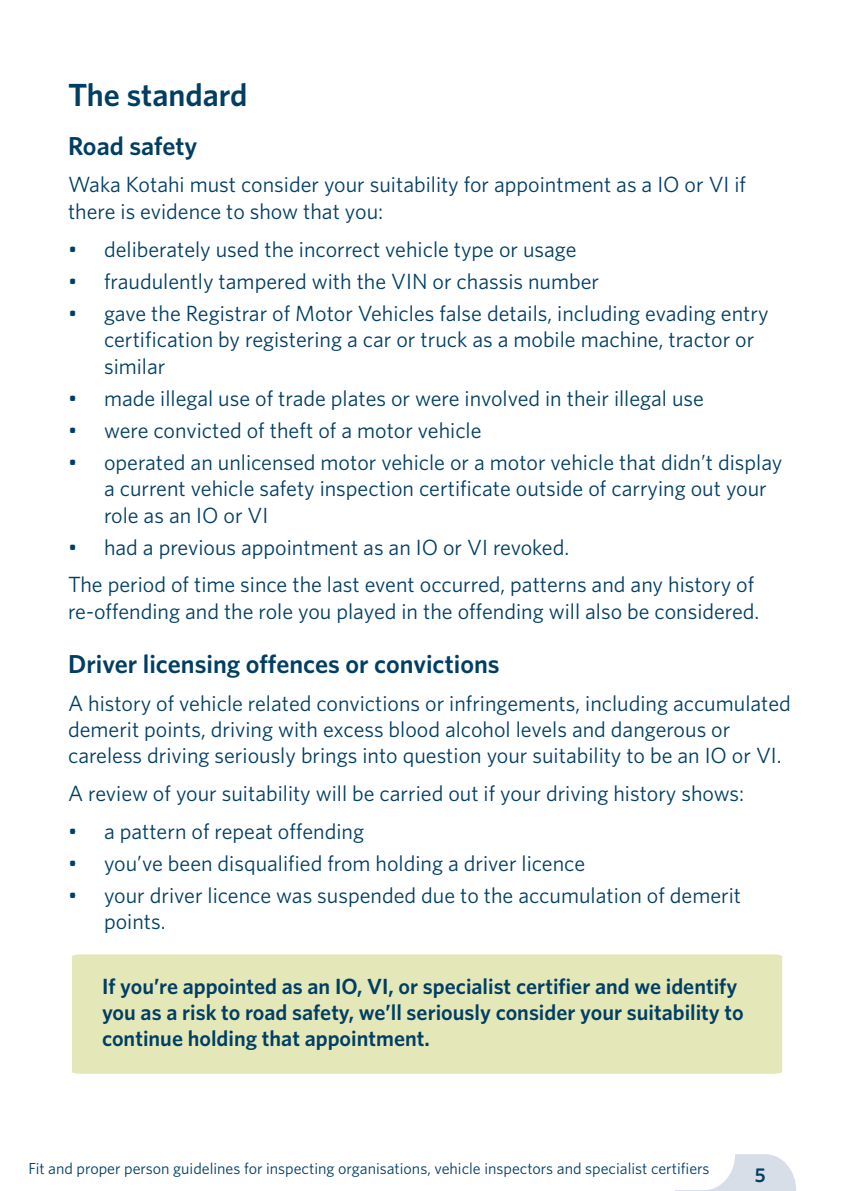
<style>
.page{position:relative;width:842px;height:1191px;background:#fff}
.page>*{position:absolute;margin:0;border:0;box-sizing:border-box;transform-origin:0 0}
.t1{font:600 32px "Whitney";color:#003e64}
.t2{font:600 26px "Whitney";color:#003e64}
.t3{font:22px/26.4px "Whitney";color:#003e64}
.t4{font:600 22px/26.4px "Whitney";color:#003e64}
.t5{font:600 20px "Whitney";color:#003e64}
.body{font:16px "Whitney";color:#003e64}
</style>
<div class="page">
<svg style="left:675px;top:1154px;width:121px;height:37px"></svg>
<div style="left:72px;top:954px;width:710px;height:119px;background:#e4e8b9"></div>
<p class="t1" style="left:68px;top:74px;width:181px">The standard</p>
<p class="t2" style="left:68px;top:128px;width:131px">Road safety</p>
<p class="t3" style="left:68px;top:171px;width:680px">Waka Kotahi must consider your suitability for appointment as a IO or VI if there is evidence to show that you:</p>
<p class="t3" style="left:68px;top:235px;width:510px">• deliberately used the incorrect vehicle type or usage</p>
<p class="t3" style="left:68px;top:267px;width:533px">• fraudulently tampered with the VIN or chassis number</p>
<p class="t3" style="left:104px;top:299px;width:666px;text-indent:-36px">• gave the Registrar of Motor Vehicles false details, including evading entry certification by registering a car or truck as a mobile machine, tractor or similar</p>
<p class="t3" style="left:68px;top:384px;width:637px">• made illegal use of trade plates or were involved in their illegal use</p>
<p class="t3" style="left:68px;top:416px;width:415px">• were convicted of theft of a motor vehicle</p>
<p class="t3" style="left:104px;top:448px;width:680px;text-indent:-36px">• operated an unlicensed motor vehicle or a motor vehicle that didn’t display a current vehicle safety inspection certificate outside of carrying out your role as an IO or VI</p>
<p class="t3" style="left:68px;top:533px;width:503px">• had a previous appointment as an IO or VI revoked.</p>
<p class="t3" style="left:68px;top:571px;width:693px">The period of time since the last event occurred, patterns and any history of re-offending and the role you played in the offending will also be considered.</p>
<p class="t2" style="left:68px;top:646px;width:433px">Driver licensing offences or convictions</p>
<p class="t3" style="left:68px;top:689px;width:724px">A history of vehicle related convictions or infringements, including accumulated demerit points, driving with excess blood alcohol levels and dangerous or careless driving seriously brings into question your suitability to be an IO or VI.</p>
<p class="t3" style="left:68px;top:779px;width:678px">A review of your suitability will be carried out if your driving history shows:</p>
<p class="t3" style="left:68px;top:817px;width:298px">• a pattern of repeat offending</p>
<p class="t3" style="left:68px;top:849px;width:519px">• you’ve been disqualified from holding a driver licence</p>
<p class="t3" style="left:104px;top:881px;width:639px;text-indent:-36px">• your driver licence was suspended due to the accumulation of demerit points.</p>
<p class="t4" style="left:102px;top:972px;width:643px">If you’re appointed as an IO, VI, or specialist certifier and we identify you as a risk to road safety, we’ll seriously consider your suitability to continue holding that appointment.</p>
<p class="body" style="left:28px;top:1157px;width:683px">Fit and proper person guidelines for inspecting organisations, vehicle inspectors and specialist certifiers</p>
<p class="t5" style="left:755px;top:1162px;width:12px">5</p>
</div>
